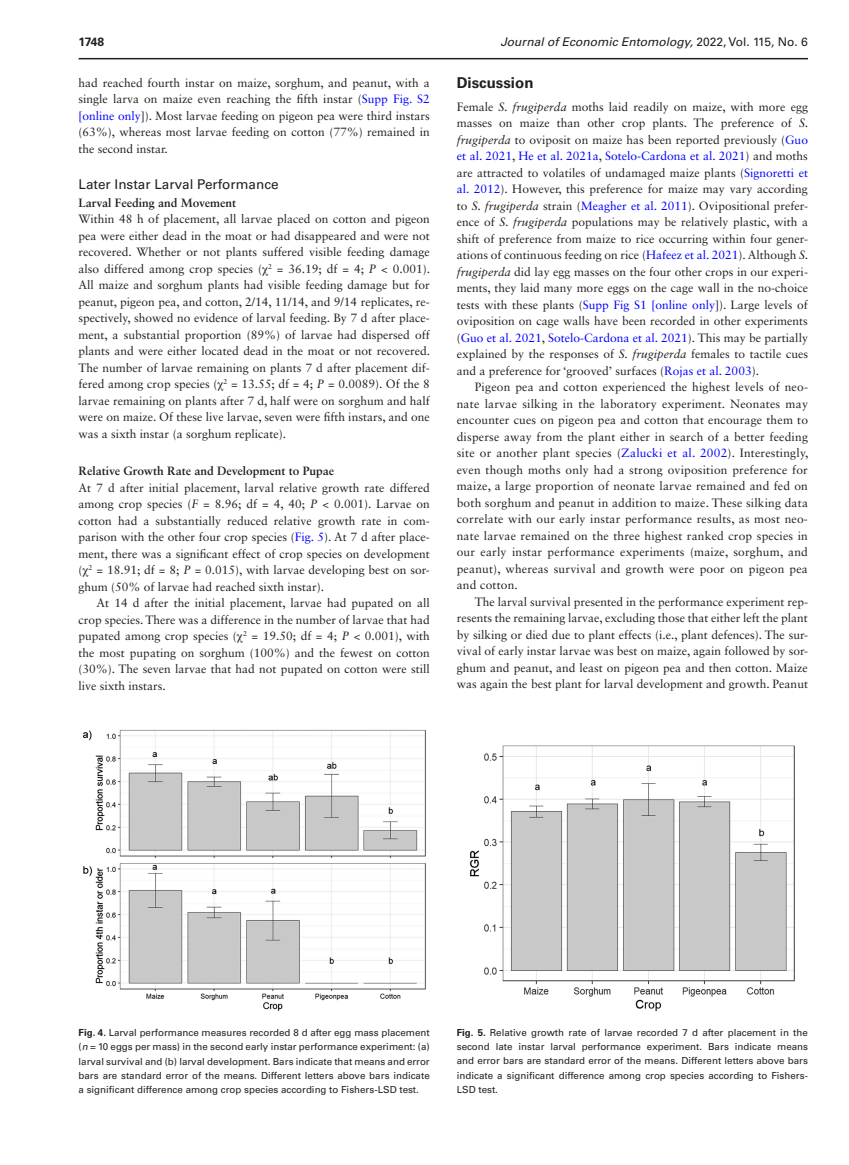
<style>
.page{position:relative;width:849px;height:1165px;background:#fff}
.page>*{position:absolute;margin:0;border:0;box-sizing:border-box;transform-origin:0 0}
.t1{font:700 15px "Univers LT Std";color:#231f20}
.t2{font:13.5px "Univers LT Std";color:#231f20}
.t3{font:12px/16.5px "Sabon LT Std";color:#231f20;text-align:justify}
.t4{font:700 12px "Sabon LT Std";color:#231f20}
.t5{font:italic 12px "Univers LT Std";color:#231f20}
.t6{font:700 12px "Univers LT Std";color:#231f20}
.t7{font:9.75px/14.2px "Univers LT Std";color:#231f20;text-align:justify}
.s1{font-style:normal}
.s2{color:#00f}
.s3{font-family:"Gandhari Unicode"}
.s4{font-style:italic}
.s5{font-weight:700}
</style>
<div class="page">
<hr style="left:79px;top:58px;width:729px;height:1px;background:#231f20">
<img style="left:83px;top:729px;width:343px;height:282px">
<img style="left:470px;top:745px;width:325px;height:267px">
<p class="t6" style="left:79px;top:35px;width:27px">1748</p>
<p class="t5" style="left:500px;top:35px;width:309px">Journal of Economic Entomology, <span class="s1">2022, Vol. 115, No. 6</span></p>
<p class="t3" style="left:79px;top:74px;width:353px">had reached fourth instar on maize, sorghum, and peanut, with a single larva on maize even reaching the fifth instar (<span class="s2">Supp Fig. S2 [online only</span>]). Most larvae feeding on pigeon pea were third instars (63%), whereas most larvae feeding on cotton (77%) remained in the second instar.</p>
<p class="t2" style="left:79px;top:176px;width:201px">Later Instar Larval Performance</p>
<p class="t4" style="left:79px;top:195px;width:159px">Larval Feeding and Movement</p>
<p class="t3" style="left:79px;top:210px;width:353px">Within 48 h of placement, all larvae placed on cotton and pigeon pea were either dead in the moat or had disappeared and were not recovered. Whether or not plants suffered visible feeding damage also differed among crop species (<span class="s3">χ</span><sup>2</sup> = 36.19; df = 4; <span class="s4">P</span> &lt; 0.001).<br>All maize and sorghum plants had visible feeding damage but for peanut, pigeon pea, and cotton, 2/14, 11/14, and 9/14 replicates, re&shy;spectively, showed no evidence of larval feeding. By 7 d after place&shy;ment, a substantial proportion (89%) of larvae had dispersed off plants and were either located dead in the moat or not recovered.<br>The number of larvae remaining on plants 7 d after placement dif&shy;fered among crop species (<span class="s3">χ</span><sup>2</sup> = 13.55; df = 4; <span class="s4">P</span> = 0.0089). Of the 8 larvae remaining on plants after 7 d, half were on sorghum and half were on maize. Of these live larvae, seven were fifth instars, and one was a sixth instar (a sorghum replicate).</p>
<p class="t4" style="left:79px;top:463px;width:257px">Relative Growth Rate and Development to Pupae</p>
<p class="t3" style="left:79px;top:479px;width:353px">At 7 d after initial placement, larval relative growth rate differed among crop species (<span class="s4">F</span> = 8.96; df = 4, 40; <span class="s4">P</span> &lt; 0.001). Larvae on cotton had a substantially reduced relative growth rate in com&shy;parison with the other four crop species (<span class="s2">Fig. 5</span>). At 7 d after place&shy;ment, there was a significant effect of crop species on development (<span class="s3">χ</span><sup>2</sup> = 18.91; df = 8; <span class="s4">P</span> = 0.015), with larvae developing best on sor&shy;ghum (50% of larvae had reached sixth instar).</p>
<p class="t3" style="left:79px;top:594px;width:353px;text-indent:18px">At 14 d after the initial placement, larvae had pupated on all crop species. There was a difference in the number of larvae that had pupated among crop species (<span class="s3">χ</span><sup>2</sup> = 19.50; df = 4; <span class="s4">P</span> &lt; 0.001), with the most pupating on sorghum (100%) and the fewest on cotton (30%). The seven larvae that had not pupated on cotton were still live sixth instars.</p>
<p class="t1" style="left:457px;top:74px;width:78px">Discussion</p>
<p class="t3" style="left:457px;top:98px;width:353px">Female <span class="s4">S. frugiperda</span> moths laid readily on maize, with more egg masses on maize than other crop plants. The preference of <span class="s4">S. frugiperda</span> to oviposit on maize has been reported previously (<span class="s2">Guo et al. 2021</span>, <span class="s2">He et al. 2021a</span>, <span class="s2">Sotelo-Cardona et al. 2021</span>) and moths are attracted to volatiles of undamaged maize plants (<span class="s2">Signoretti et al. 2012</span>). However, this preference for maize may vary according to <span class="s4">S. frugiperda</span> strain (<span class="s2">Meagher et al. 2011</span>). Ovipositional prefer&shy;ence of <span class="s4">S. frugiperda</span> populations may be relatively plastic, with a shift of preference from maize to rice occurring within four gener&shy;ations of continuous feeding on rice (<span class="s2">Hafeez et al. 2021</span>). Although <span class="s4">S. frugiperda</span> did lay egg masses on the four other crops in our experi&shy;ments, they laid many more eggs on the cage wall in the no-choice tests with these plants (<span class="s2">Supp Fig S1 [online only</span>]). Large levels of oviposition on cage walls have been recorded in other experiments (<span class="s2">Guo et al. 2021</span>, <span class="s2">Sotelo-Cardona et al. 2021</span>). This may be partially explained by the responses of <span class="s4">S. frugiperda</span> females to tactile cues and a preference for ‘grooved’ surfaces (<span class="s2">Rojas et al. 2003</span>).</p>
<p class="t3" style="left:457px;top:379px;width:353px;text-indent:18px">Pigeon pea and cotton experienced the highest levels of neo&shy;nate larvae silking in the laboratory experiment. Neonates may encounter cues on pigeon pea and cotton that encourage them to disperse away from the plant either in search of a better feeding site or another plant species (<span class="s2">Zalucki et al. 2002</span>). Interestingly, even though moths only had a strong oviposition preference for maize, a large proportion of neonate larvae remained and fed on both sorghum and peanut in addition to maize. These silking data correlate with our early instar performance results, as most neo&shy;nate larvae remained on the three highest ranked crop species in our early instar performance experiments (maize, sorghum, and peanut), whereas survival and growth were poor on pigeon pea and cotton.</p>
<p class="t3" style="left:457px;top:593px;width:353px;text-indent:18px">The larval survival presented in the performance experiment rep&shy;resents the remaining larvae, excluding those that either left the plant by silking or died due to plant effects (i.e., plant defences). The sur&shy;vival of early instar larvae was best on maize, again followed by sor&shy;ghum and peanut, and least on pigeon pea and then cotton. Maize was again the best plant for larval development and growth. Peanut</p>
<p class="t7" style="left:79px;top:1026px;width:353px"><span class="s5">Fig. 4.</span> Larval performance measures recorded 8 d after egg mass placement (<span class="s4">n</span> = 10 eggs per mass) in the second early instar performance experiment: (a) larval survival and (b) larval development. Bars indicate that means and error bars are standard error of the means. Different letters above bars indicate a significant difference among crop species according to Fishers-LSD test.</p>
<p class="t7" style="left:457px;top:1025px;width:353px"><span class="s5">Fig. 5.</span> Relative growth rate of larvae recorded 7 d after placement in the second late instar larval performance experiment. Bars indicate means and error bars are standard error of the means. Different letters above bars indicate a significant difference among crop species according to Fishers-LSD test.</p>
</div>
